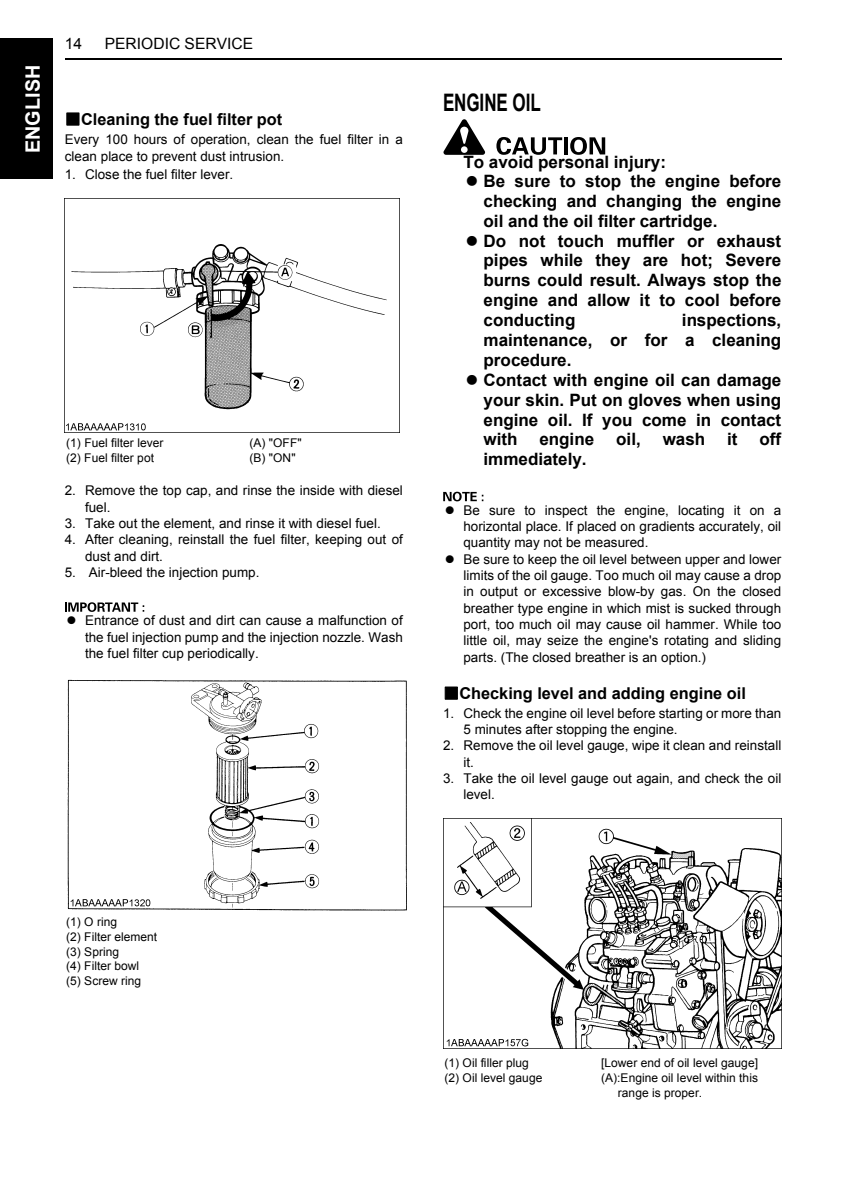
<style>
.page{position:relative;width:844px;height:1194px;background:#fff}
.page>*{position:absolute;margin:0;border:0;box-sizing:border-box;transform-origin:0 0}
.t1{font:700 24.2px "Arial";letter-spacing:-.005em;color:#000;scale:.71 1}
.t2{font:700 19.8px "Arial";letter-spacing:.005em;color:#fff}
.t3{font:700 17px "Arial";color:#000}
.t4{font:700 16.4px "Arial";color:#000}
.t5{font:15.6px "Arial";color:#000}
.t6{font:13.4px/16.4px "Arial";color:#000}
.t7{font:12px/15px "Arial";letter-spacing:.005em;color:#000}
.s1{font-family:"KS List Label";font-weight:400}
.s2{font-family:"KS List Label"}
</style>
<div class="page">
<hr style="left:65px;top:58px;width:716px;height:1px;background:#000">
<div style="left:0;top:39px;width:53px;height:140px;background:#000"></div>
<svg style="left:65px;top:602px;width:79px;height:10px"></svg>
<svg style="left:443px;top:119px;width:42px;height:36px"></svg>
<svg style="left:496px;top:137px;width:66px;height:18px"></svg>
<hr style="left:564px;top:137px;width:4px;height:17px;background:#000">
<svg style="left:570px;top:137px;width:35px;height:18px"></svg>
<svg style="left:443px;top:501px;width:40px;height:1px"></svg>
<svg style="left:443px;top:492px;width:40px;height:9px"></svg>
<img style="left:65px;top:198px;width:334px;height:233px">
<img style="left:67px;top:679px;width:340px;height:232px">
<img style="left:443px;top:819px;width:338px;height:229px">
<h2 class="t2" style="left:22px;top:153px;width:90px;rotate:-90deg">ENGLISH</h2>
<p class="t5" style="left:65px;top:35px;width:19px">14</p>
<p class="t5" style="left:105px;top:35px;width:150px">PERIODIC SERVICE</p>
<p class="t4" style="left:65px;top:110px;width:219px"><span class="s1">B</span>Cleaning the fuel filter pot</p>
<p class="t6" style="left:65px;top:130px;width:340px;line-height:17.6px">Every 100 hours of operation, clean the fuel filter in a clean place to prevent dust intrusion.</p>
<p class="t6" style="left:65px;top:166px;width:170px">1. Close the fuel filter lever.</p>
<p class="t7" style="left:66px;top:435px;width:99px">(1) Fuel filter lever (2) Fuel filter pot</p>
<p class="t7" style="left:249px;top:435px;width:54px">(A) "OFF" (B) "ON"</p>
<p class="t6" style="left:85px;top:483px;width:319px;text-indent:-20px">2. Remove the top cap, and rinse the inside with diesel fuel.</p>
<p class="t6" style="left:65px;top:515px;width:318px">3. Take out the element, and rinse it with diesel fuel.</p>
<p class="t6" style="left:85px;top:532px;width:319px;text-indent:-20px">4. After cleaning, reinstall the fuel filter, keeping out of dust and dirt.</p>
<p class="t6" style="left:65px;top:564px;width:196px">5. Air-bleed the injection pump.</p>
<p class="t6" style="left:85px;top:612px;width:319px;text-align:justify;text-indent:-20px"><span class="s2">A</span> Entrance of dust and dirt can cause a malfunction of the fuel injection pump and the injection nozzle. Wash the fuel filter cup periodically.</p>
<h1 class="t1" style="left:443px;top:89px;width:139px">ENGINE OIL</h1>
<p class="t3" style="left:463px;top:153px;width:204px">To avoid personal injury:</p>
<p class="t3" style="left:463px;top:172px;width:320px"><span class="s1">A</span> Be sure to stop the engine before</p>
<p class="t3" style="left:484px;top:191px;width:299px">checking and changing the engine</p>
<p class="t3" style="left:484px;top:211px;width:235px">oil and the oil filter cartridge.</p>
<p class="t3" style="left:463px;top:231px;width:319px"><span class="s1">A</span> Do not touch muffler or exhaust</p>
<p class="t3" style="left:484px;top:251px;width:299px">pipes while they are hot; Severe</p>
<p class="t3" style="left:484px;top:271px;width:299px">burns could result. Always stop the</p>
<p class="t3" style="left:484px;top:291px;width:299px">engine and allow it to cool before</p>
<p class="t3" style="left:484px;top:311px;width:93px">conducting</p>
<p class="t3" style="left:682px;top:311px;width:101px">inspections,</p>
<p class="t3" style="left:484px;top:331px;width:299px">maintenance, or for a cleaning</p>
<p class="t3" style="left:484px;top:350px;width:89px">procedure.</p>
<p class="t3" style="left:463px;top:370px;width:319px"><span class="s1">A</span> Contact with engine oil can damage</p>
<p class="t3" style="left:484px;top:390px;width:299px">your skin. Put on gloves when using</p>
<p class="t3" style="left:484px;top:410px;width:299px">engine oil. If you come in contact</p>
<p class="t3" style="left:484px;top:430px;width:36px">with</p>
<p class="t3" style="left:539px;top:430px;width:56px">engine</p>
<p class="t3" style="left:616px;top:430px;width:26px">oil,</p>
<p class="t3" style="left:663px;top:430px;width:44px">wash</p>
<p class="t3" style="left:727px;top:430px;width:12px">it</p>
<p class="t3" style="left:759px;top:430px;width:23px">off</p>
<p class="t3" style="left:484px;top:450px;width:105px">immediately.</p>
<p class="t6" style="left:443px;top:502px;width:340px"><span class="s2">A</span> Be sure to inspect the engine, locating it on a</p>
<p class="t6" style="left:463px;top:518px;width:319px">horizontal place. If placed on gradients accurately, oil</p>
<p class="t6" style="left:463px;top:534px;width:187px">quantity may not be measured.</p>
<p class="t6" style="left:443px;top:551px;width:340px"><span class="s2">A</span> Be sure to keep the oil level between upper and lower</p>
<p class="t6" style="left:463px;top:567px;width:319px">limits of the oil gauge. Too much oil may cause a drop</p>
<p class="t6" style="left:463px;top:583px;width:319px">in output or excessive blow-by gas. On the closed</p>
<p class="t6" style="left:463px;top:600px;width:319px">breather type engine in which mist is sucked through</p>
<p class="t6" style="left:463px;top:616px;width:319px">port, too much oil may cause oil hammer. While too</p>
<p class="t6" style="left:463px;top:632px;width:319px">little oil, may seize the engine's rotating and sliding</p>
<p class="t6" style="left:463px;top:649px;width:244px">parts. (The closed breather is an option.)</p>
<p class="t4" style="left:443px;top:684px;width:304px"><span class="s1">B</span>Checking level and adding engine oil</p>
<p class="t6" style="left:463px;top:705px;width:319px;text-indent:-20px">1. Check the engine oil level before starting or more than<br>5 minutes after stopping the engine.</p>
<p class="t6" style="left:463px;top:738px;width:319px;text-indent:-20px">2. Remove the oil level gauge, wipe it clean and reinstall it.</p>
<p class="t6" style="left:463px;top:770px;width:319px;text-indent:-20px">3. Take the oil level gauge out again, and check the oil level.</p>
<p class="t7" style="left:66px;top:914px;width:93px">(1) O ring<br>(2) Filter element (3) Spring<br>(4) Filter bowl<br>(5) Screw ring</p>
<p class="t7" style="left:445px;top:1056px;width:99px">(1) Oil filler plug (2) Oil level gauge</p>
<p class="t7" style="left:601px;top:1055px;width:158px">[Lower end of oil level gauge]</p>
<p class="t7" style="left:601px;top:1070px;width:158px">(A):Engine oil level within this</p>
<p class="t7" style="left:618px;top:1085px;width:86px">range is proper.</p>
</div>
